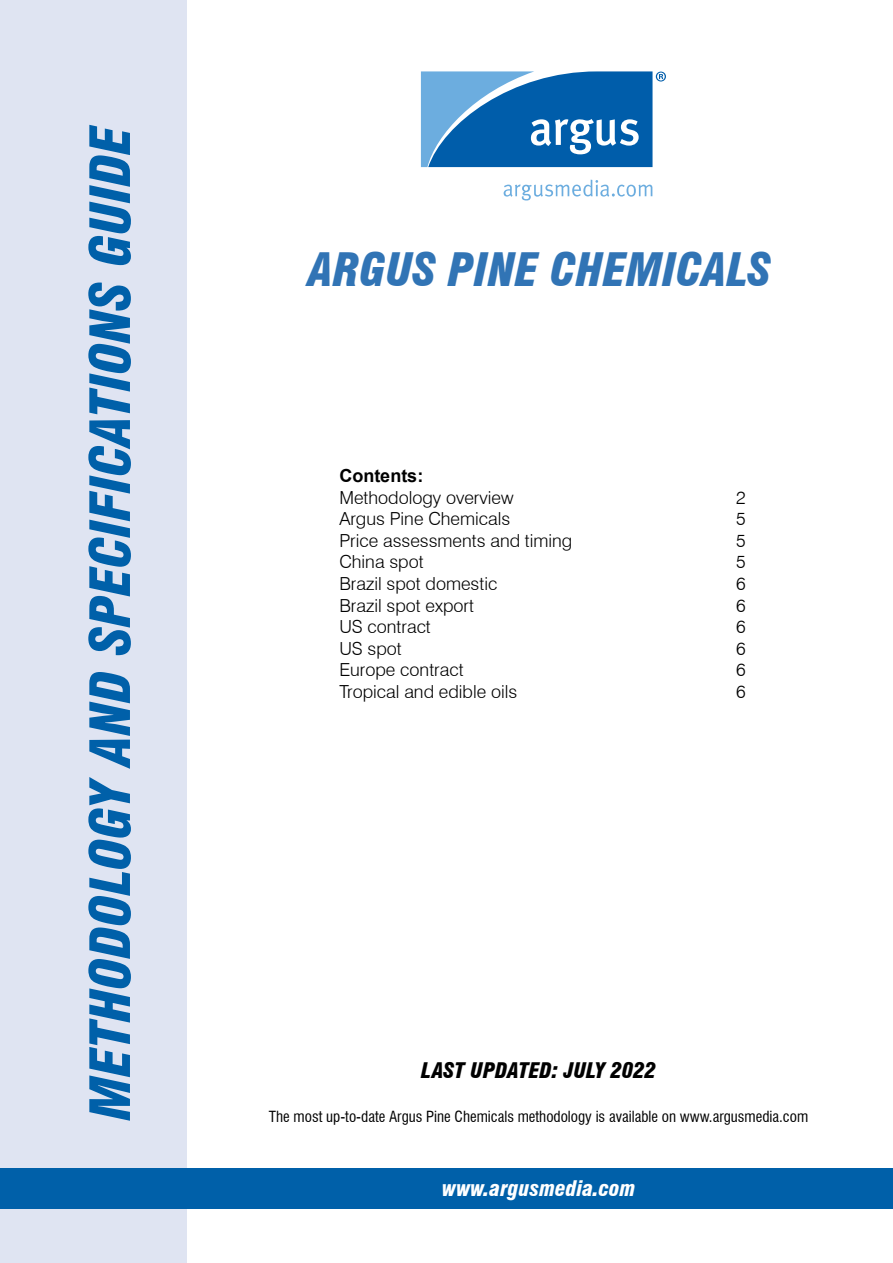
<style>
.page{position:relative;width:893px;height:1263px;background:#fff}
.page>*{position:absolute;margin:0;border:0;box-sizing:border-box;transform-origin:0 0}
.t1{font:italic 900 condensed 54px "Swiss 721 BT";color:#0060a9}
.t2{font:italic 900 condensed 45px "Swiss 721 BT";color:#3174b5}
.t3{font:italic 900 condensed 21px "Swiss 721 BT";color:#000}
.t4{font:italic 900 condensed 21px "Swiss 721 BT";color:#fff}
.t5{font:300 18px "Swiss 721 BT";color:#000}
.t6{font:700 18px "Arial";color:#000}
.t7{font:condensed 15px "Swiss 721 BT";color:#000}
</style>
<div class="page">
<div style="left:0;top:0;width:186px;height:1263px;background:#dfe4f2"></div>
<div style="left:0;top:1168px;width:893px;height:41px;background:#0060a9"></div>
<svg style="left:504px;top:180px;width:148px;height:20px"></svg>
<svg style="left:421px;top:71px;width:245px;height:96px;background:#3983c0"></svg>
<h1 class="t1" style="left:78px;top:1120px;width:997px;rotate:-90deg">METHODOLOGY AND SPECIFICATIONS GUIDE</h1>
<h2 class="t2" style="left:308px;top:243px;width:464px">ARGUS PINE CHEMICALS</h2>
<p class="t6" style="left:339px;top:463px;width:85px">Contents:</p>
<p class="t5" style="left:339px;top:486px;width:176px">Methodology overview</p>
<p class="t5" style="left:736px;top:486px;width:11px">2</p>
<p class="t5" style="left:339px;top:508px;width:173px">Argus Pine Chemicals</p>
<p class="t5" style="left:736px;top:508px;width:11px">5</p>
<p class="t5" style="left:339px;top:529px;width:235px">Price assessments and timing</p>
<p class="t5" style="left:736px;top:529px;width:11px">5</p>
<p class="t5" style="left:339px;top:551px;width:86px">China spot</p>
<p class="t5" style="left:736px;top:551px;width:11px">5</p>
<p class="t5" style="left:339px;top:573px;width:160px">Brazil spot domestic</p>
<p class="t5" style="left:736px;top:573px;width:11px">6</p>
<p class="t5" style="left:339px;top:594px;width:136px">Brazil spot export</p>
<p class="t5" style="left:736px;top:594px;width:11px">6</p>
<p class="t5" style="left:339px;top:616px;width:93px">US contract</p>
<p class="t5" style="left:736px;top:616px;width:11px">6</p>
<p class="t5" style="left:339px;top:637px;width:64px">US spot</p>
<p class="t5" style="left:736px;top:637px;width:11px">6</p>
<p class="t5" style="left:339px;top:659px;width:126px">Europe contract</p>
<p class="t5" style="left:736px;top:659px;width:11px">6</p>
<p class="t5" style="left:339px;top:681px;width:180px">Tropical and edible oils</p>
<p class="t5" style="left:736px;top:681px;width:11px">6</p>
<p class="t3" style="left:421px;top:1058px;width:236px">LAST UPDATED: JULY 2022</p>
<p class="t7" style="left:269px;top:1107px;width:541px">The most up-to-date Argus Pine Chemicals methodology is available on www.argusmedia.com</p>
<p class="t4" style="left:442px;top:1176px;width:195px">WWW.ARGUSMEDIA.COM</p>
</div>
